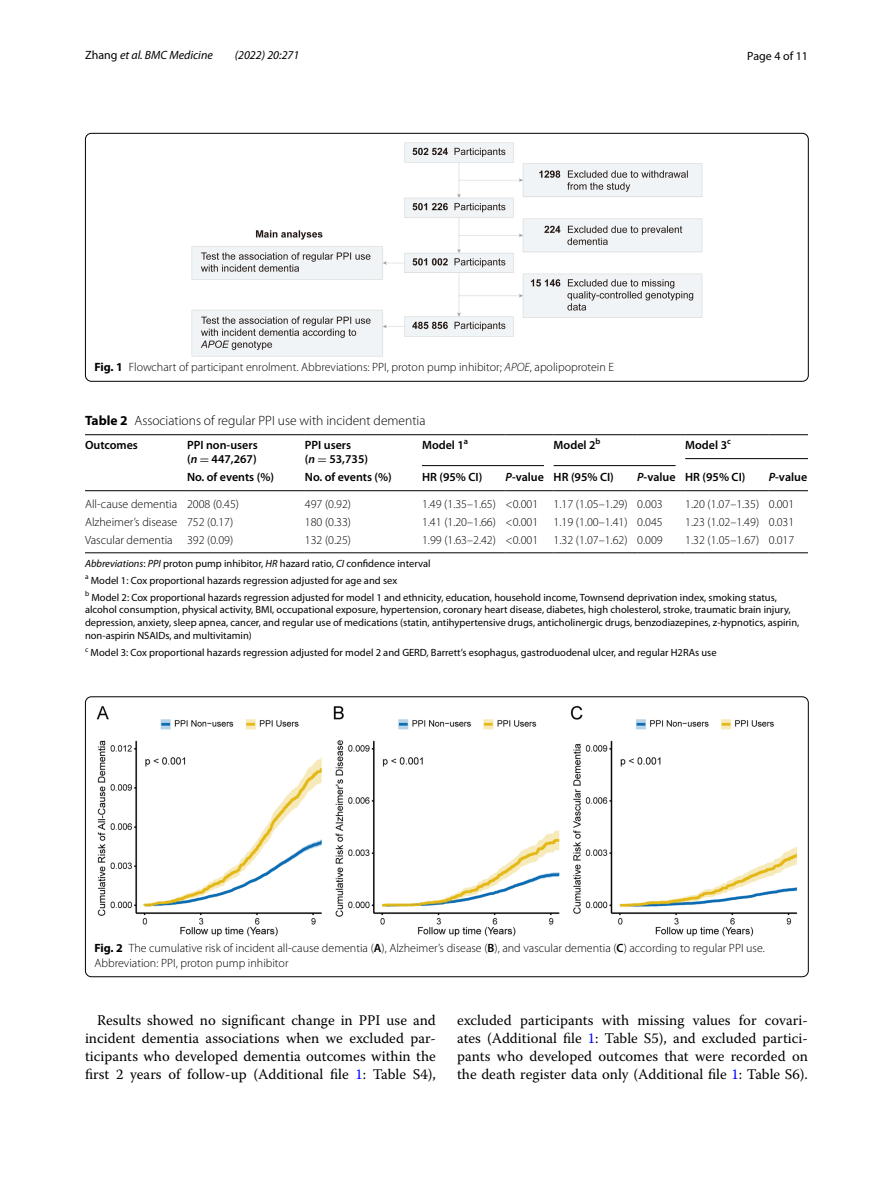
<style>
.page{position:relative;width:893px;height:1187px;background:#fff}
.page>*{position:absolute;margin:0;border:0;box-sizing:border-box;transform-origin:0 0}
.t1{font:14.7px/18px "Warnock Pro";color:#000;text-align:justify}
.t2{font:300 13.5px "Myriad Pro";color:#000}
.t3{font:300 12px/15px "Myriad Pro";color:#000}
.t4{font:600 12px/13.5px "Myriad Pro";color:#000}
.t5{font:italic 12px "Myriad Pro";color:#000}
.t6{font:12px "Myriad Pro";color:#000}
.t7{font:10.5px/17px "Myriad Pro";color:#000}
.s1{font-style:normal}
.s2{font-weight:700}
.s3{font-style:italic}
.s4{font-family:"MTSY";font-weight:400}
.s5{font-weight:600}
.s6{color:#00f}
</style>
<div class="page">
<img style="left:192px;top:142px;width:510px;height:214px">
<div style="left:85px;top:133px;width:723px;height:248px;border:1px solid #000;border-radius:6px"></div>
<hr style="left:85px;top:434px;width:102px;height:1px;background:#000">
<hr style="left:85px;top:490px;width:102px;height:1px;background:#000">
<hr style="left:187px;top:434px;width:118px;height:1px;background:#000">
<hr style="left:305px;top:434px;width:117px;height:1px;background:#000">
<hr style="left:422px;top:434px;width:84px;height:1px;background:#000">
<hr style="left:506px;top:434px;width:48px;height:1px;background:#000">
<hr style="left:554px;top:434px;width:83px;height:1px;background:#000">
<hr style="left:637px;top:434px;width:48px;height:1px;background:#000">
<hr style="left:685px;top:434px;width:84px;height:1px;background:#000">
<hr style="left:769px;top:434px;width:39px;height:1px;background:#000">
<hr style="left:187px;top:490px;width:118px;height:1px;background:#000">
<hr style="left:305px;top:490px;width:117px;height:1px;background:#000">
<hr style="left:422px;top:490px;width:84px;height:1px;background:#000">
<hr style="left:506px;top:490px;width:48px;height:1px;background:#000">
<hr style="left:554px;top:490px;width:83px;height:1px;background:#000">
<hr style="left:637px;top:490px;width:48px;height:1px;background:#000">
<hr style="left:685px;top:490px;width:84px;height:1px;background:#000">
<hr style="left:769px;top:490px;width:39px;height:1px;background:#000">
<hr style="left:85px;top:552px;width:102px;height:1px;background:#000">
<hr style="left:187px;top:552px;width:118px;height:1px;background:#000">
<hr style="left:305px;top:552px;width:117px;height:1px;background:#000">
<hr style="left:422px;top:552px;width:84px;height:1px;background:#000">
<hr style="left:506px;top:552px;width:48px;height:1px;background:#000">
<hr style="left:554px;top:552px;width:83px;height:1px;background:#000">
<hr style="left:637px;top:552px;width:48px;height:1px;background:#000">
<hr style="left:685px;top:552px;width:84px;height:1px;background:#000">
<hr style="left:769px;top:552px;width:39px;height:1px;background:#000">
<hr style="left:422px;top:465px;width:122px;height:1px;background:#000">
<hr style="left:554px;top:465px;width:122px;height:1px;background:#000">
<hr style="left:685px;top:458px;width:123px;height:1px;background:#000">
<img style="left:97px;top:705px;width:700px;height:231px">
<p class="t5" style="left:85px;top:48px;width:129px"><span class="s1">Zhang</span> et al. BMC Medicine</p>
<p class="t5" style="left:235px;top:48px;width:66px">(2022) 20:271</p>
<p class="t6" style="left:747px;top:48px;width:62px">Page 4 of 11</p>
<p class="t3" style="left:94px;top:360px;width:521px"><span class="s2">Fig. 1</span> Flowchart of participant enrolment. Abbreviations: PPI, proton pump inhibitor; <span class="s3">APOE</span>, apolipoprotein E</p>
<p class="t2" style="left:85px;top:413px;width:342px"><span class="s2">Table 2</span> Associations of regular PPI use with incident dementia</p>
<p class="t4" style="left:85px;top:438px;width:54px">Outcomes</p>
<p class="t4" style="left:187px;top:438px;width:72px">PPI non-users (<span class="s3">n</span> <span class="s4">=</span> 447,267)</p>
<p class="t4" style="left:305px;top:438px;width:65px">PPI users<br>(<span class="s3">n</span> <span class="s4">=</span> 53,735)</p>
<p class="t4" style="left:422px;top:438px;width:48px">Model 1<sup>a</sup></p>
<p class="t4" style="left:554px;top:438px;width:48px">Model 2<sup>b</sup></p>
<p class="t4" style="left:685px;top:438px;width:47px">Model 3<sup>c</sup></p>
<p class="t4" style="left:187px;top:470px;width:89px">No. of events (%)</p>
<p class="t4" style="left:305px;top:470px;width:89px">No. of events (%)</p>
<p class="t4" style="left:422px;top:470px;width:62px">HR (95% CI)</p>
<p class="t4" style="left:506px;top:470px;width:110px"><span class="s3">P</span>-value HR (95% CI)</p>
<p class="t4" style="left:637px;top:470px;width:110px"><span class="s3">P</span>-value HR (95% CI)</p>
<p class="t4" style="left:769px;top:470px;width:40px"><span class="s3">P</span>-value</p>
<p class="t3" style="left:85px;top:496px;width:156px">All-cause dementia 2008 (0.45)</p>
<p class="t3" style="left:305px;top:496px;width:48px">497 (0.92)</p>
<p class="t3" style="left:422px;top:496px;width:118px">1.49 (1.35–1.65) &lt;0.001</p>
<p class="t3" style="left:554px;top:496px;width:111px">1.17 (1.05–1.29) 0.003</p>
<p class="t3" style="left:685px;top:496px;width:111px">1.20 (1.07–1.35) 0.001</p>
<p class="t3" style="left:85px;top:514px;width:150px">Alzheimer’s disease 752 (0.17)</p>
<p class="t3" style="left:305px;top:514px;width:48px">180 (0.33)</p>
<p class="t3" style="left:422px;top:514px;width:118px">1.41 (1.20–1.66) &lt;0.001</p>
<p class="t3" style="left:554px;top:514px;width:111px">1.19 (1.00–1.41) 0.045</p>
<p class="t3" style="left:685px;top:514px;width:111px">1.23 (1.02–1.49) 0.031</p>
<p class="t3" style="left:85px;top:533px;width:150px">Vascular dementia 392 (0.09)</p>
<p class="t3" style="left:305px;top:533px;width:48px">132 (0.25)</p>
<p class="t3" style="left:422px;top:533px;width:118px">1.99 (1.63–2.42) &lt;0.001</p>
<p class="t3" style="left:554px;top:533px;width:111px">1.32 (1.07–1.62) 0.009</p>
<p class="t3" style="left:685px;top:533px;width:111px">1.32 (1.05–1.67) 0.017</p>
<p class="t7" style="left:85px;top:554px;width:693px"><span class="s3">Abbreviations</span>: <span class="s3">PPI</span> proton pump inhibitor, <span class="s3">HR</span> hazard ratio, <span class="s3">CI</span> confidence interval<br><sup>a</sup> Model 1: Cox proportional hazards regression adjusted for age and sex<br><sup>b</sup> Model 2: Cox proportional hazards regression adjusted for model 1 and ethnicity, education, household income, Townsend deprivation index, smoking status,</p>
<p class="t7" style="left:85px;top:603px;width:716px;line-height:12.8px">alcohol consumption, physical activity, BMI, occupational exposure, hypertension, coronary heart disease, diabetes, high cholesterol, stroke, traumatic brain injury, depression, anxiety, sleep apnea, cancer, and regular use of medications (statin, antihypertensive drugs, anticholinergic drugs, benzodiazepines, z-hypnotics, aspirin, non-aspirin NSAIDs, and multivitamin)</p>
<p class="t7" style="left:85px;top:643px;width:633px"><sup>c</sup> Model 3: Cox proportional hazards regression adjusted for model 2 and GERD, Barrett’s esophagus, gastroduodenal ulcer, and regular H2RAs use</p>
<p class="t3" style="left:94px;top:940px;width:672px"><span class="s2">Fig. 2</span> The cumulative risk of incident all-cause dementia (<span class="s5">A</span>), Alzheimer’s disease (<span class="s5">B</span>), and vascular dementia (<span class="s5">C</span>) according to regular PPI use.<br>Abbreviation: PPI, proton pump inhibitor</p>
<h1 class="t1" style="left:85px;top:1011px;width:352px;text-indent:12px">Results showed no significant change in PPI use and incident dementia associations when we excluded par&shy;ticipants who developed dementia outcomes within the first 2 years of follow-up (Additional file <span class="s6">1</span>: Table S4),</h1>
<h1 class="t1" style="left:457px;top:1011px;width:352px">excluded participants with missing values for covari&shy;ates (Additional file <span class="s6">1</span>: Table S5), and excluded partici&shy;pants who developed outcomes that were recorded on the death register data only (Additional file <span class="s6">1</span>: Table S6).</h1>
</div>
